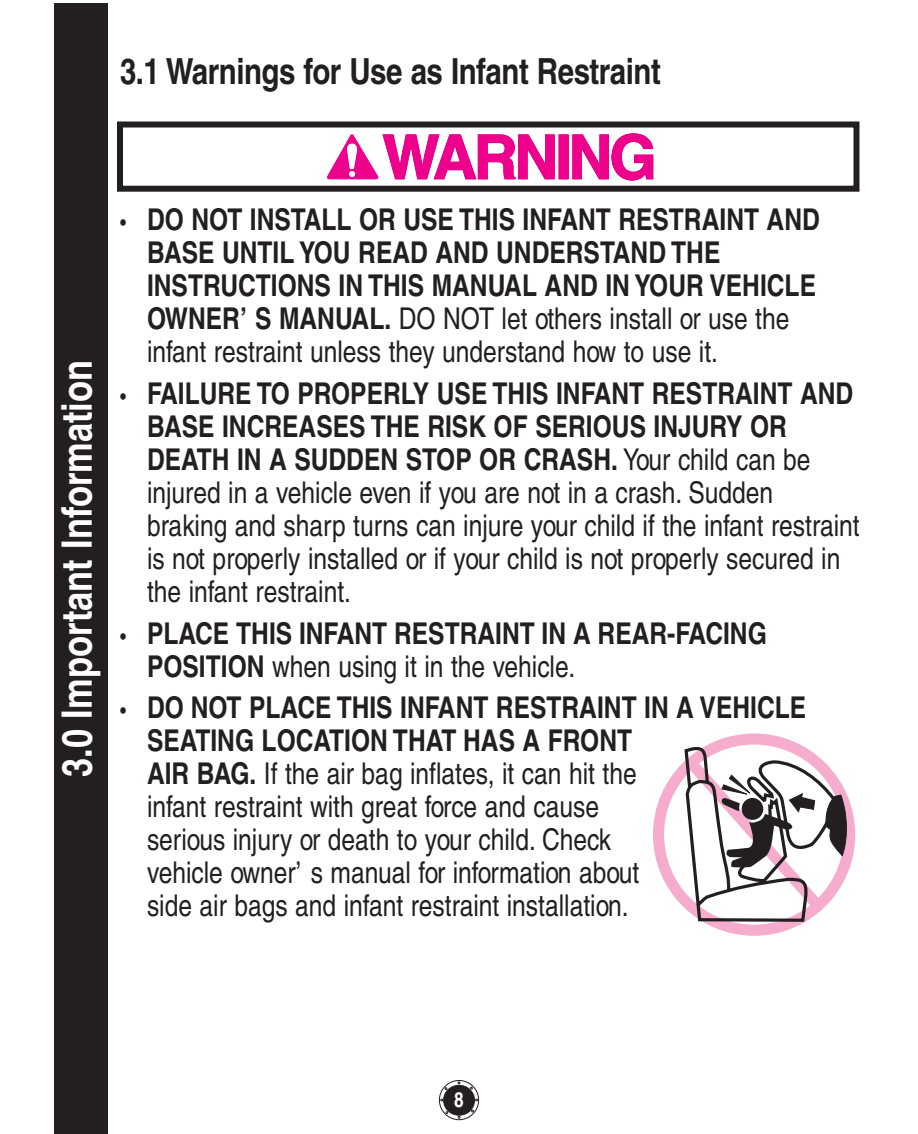
<style>
.page{position:relative;width:918px;height:1134px;background:#fff}
.page>*{position:absolute;margin:0;border:0;box-sizing:border-box;transform-origin:0 0}
.t1{font:700 condensed 42px "Helvetica";color:#fff}
.t2{font:700 condensed 36px "Helvetica";letter-spacing:-.015em;color:#231f20}
.t3{font:condensed 30px/33px "Helvetica";color:#231f20}
.t4{font:700 condensed 30px/33px "Helvetica";color:#231f20}
.t5{font:700 condensed 21px "Helvetica";color:#fff}
.s1{font-weight:400;font-size:21px}
.s2{font-weight:400}
.s3{font-size:21px}
.s4{font-weight:700}
</style>
<div class="page">
<svg style="left:438px;top:1080px;width:42px;height:40px"></svg>
<div style="left:444px;top:1085px;width:31px;height:30px;background:#231f20;border-radius:50%"></div>
<div style="left:443px;top:1085px;width:32px;height:31px;border:1px solid #231f20;border-radius:50%"></div>
<div style="left:439px;top:1080px;width:40px;height:40px;border:1px solid #231f20;border-radius:50%"></div>
<div style="left:54px;top:3px;width:54px;height:1131px;background:#231f20"></div>
<svg style="left:327px;top:134px;width:326px;height:46px"></svg>
<div style="left:117px;top:122px;width:743px;height:70px;border:6px solid #231f20"></div>
<svg style="left:653px;top:734px;width:202px;height:202px"></svg>
<p class="t2" style="left:120px;top:58px;width:542px">3.1 Warnings for Use as Infant Restraint</p>
<h1 class="t1" style="left:62px;top:777px;width:419px;rotate:-90deg">3.0 Important Information</h1>
<p class="t4" style="left:147px;top:206px;width:674px;text-indent:-27px"><span class="s1">•</span> DO NOT INSTALL OR USE THIS INFANT RESTRAINT AND BASE UNTIL YOU READ AND UNDERSTAND THE INSTRUCTIONS IN THIS MANUAL AND IN YOUR VEHICLE OWNERÊ S MANUAL. <span class="s2">DO NOT let others install or use the infant restraint unless they understand how to use it.</span></p>
<p class="t3" style="left:147px;top:380px;width:714px;text-indent:-27px"><span class="s3">•</span> <span class="s4">FAILURE TO PROPERLY USE THIS INFANT RESTRAINT AND BASE INCREASES THE RISK OF SERIOUS INJURY OR DEATH IN A SUDDEN STOP OR CRASH.</span> Your child can be injured in a vehicle even if you are not in a crash. Sudden braking and sharp turns can injure your child if the infant restraint is not properly installed or if your child is not properly secured in the infant restraint.</p>
<p class="t4" style="left:147px;top:620px;width:621px;text-indent:-27px"><span class="s1">•</span> PLACE THIS INFANT RESTRAINT IN A REAR-FACING<br>POSITION <span class="s2">when using it in the vehicle.</span></p>
<p class="t3" style="left:147px;top:694px;width:661px;text-indent:-27px"><span class="s3">•</span> <span class="s4">DO NOT PLACE THIS INFANT RESTRAINT IN A VEHICLE SEATING LOCATION THAT HAS A FRONT<br>AIR BAG.</span> If the air bag inflates, it can hit the<br>infant restraint with great force and cause<br>serious injury or death to your child. Check<br>vehicle ownerÊ s manual for information about<br>side air bags and infant restraint installation.</p>
<p class="t5" style="left:454px;top:1092px;width:11px">8</p>
</div>
